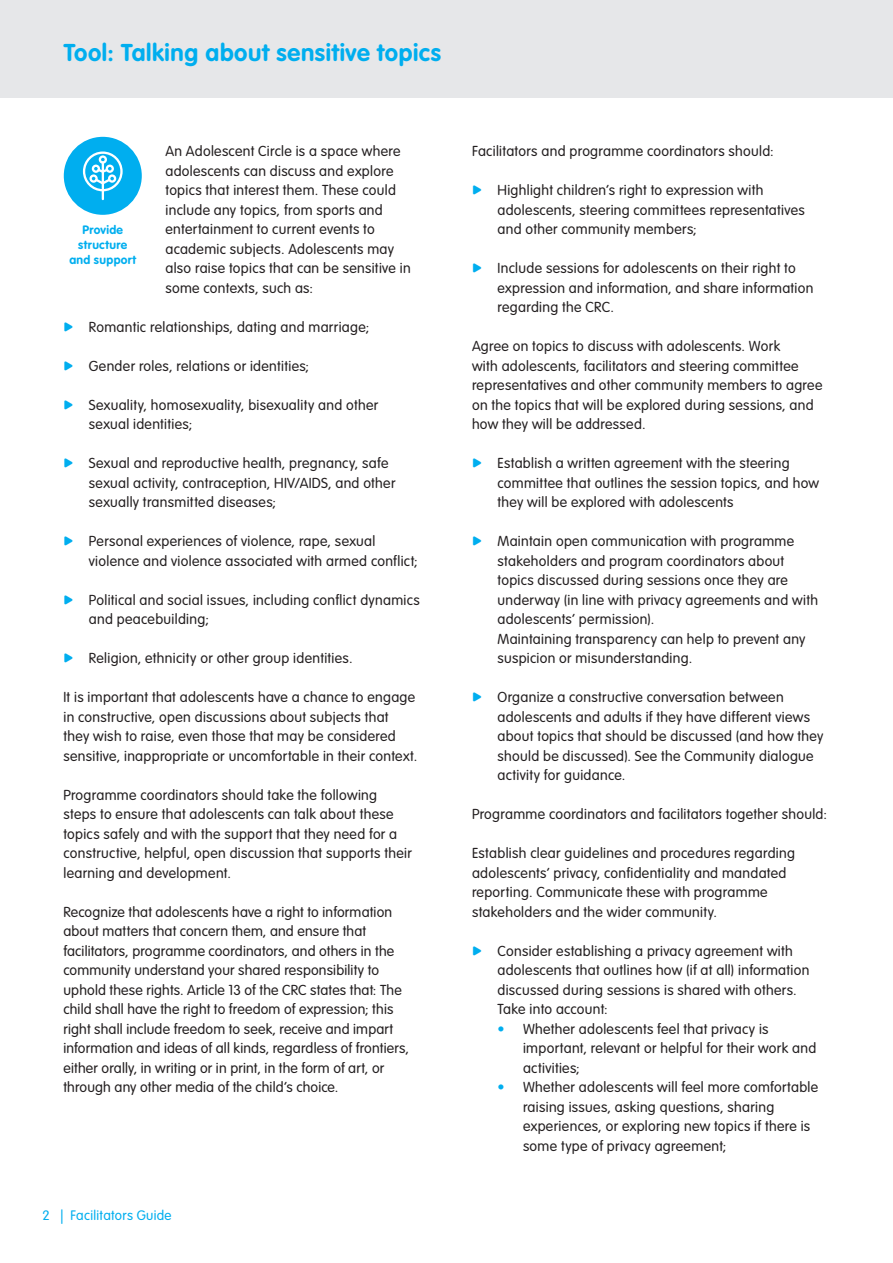
<style>
.page{position:relative;width:893px;height:1263px;background:#fff}
.page>*{position:absolute;margin:0;border:0;box-sizing:border-box;transform-origin:0 0}
.t1{font:700 24px "VAG Rounded";letter-spacing:.025em;color:#00aeef}
.t2{font:300 14.25px/19.5px "VAG Rounded";letter-spacing:.02em;color:#231f20}
.t3{font:300 13.5px "VAG Rounded";letter-spacing:.025em;color:#00aeef}
.t4{font:700 12px/15px "VAG Rounded";letter-spacing:.03em;color:#00aeef;text-align:center}
.s1{color:#00aeef}
</style>
<div class="page">
<div style="left:64px;top:137px;width:78px;height:78px;background:#00aeef;border-radius:50%"></div>
<hr style="left:102px;top:161px;width:2px;height:39px;background:#fff">
<svg style="left:83px;top:151px;width:40px;height:40px"></svg>
<div style="left:0;top:0;width:893px;height:98px;background:#e6e7e9"></div>
<h1 class="t1" style="left:64px;top:38px;width:379px">Tool: Talking about sensitive topics</h1>
<p class="t2" style="left:165px;top:142px;width:247px">An Adolescent Circle is a space where adolescents can discuss and explore topics that interest them. These could include any topics, from sports and entertainment to current events to academic subjects. Adolescents may also raise topics that can be sensitive in some contexts, such as:</p>
<p class="t2" style="left:63px;top:318px;width:307px"><span class="s1">•</span> Romantic relationships, dating and marriage;</p>
<p class="t2" style="left:63px;top:357px;width:247px"><span class="s1">•</span> Gender roles, relations or identities;</p>
<p class="t2" style="left:89px;top:396px;width:291px;text-indent:-26px"><span class="s1">•</span> Sexuality, homosexuality, bisexuality and other sexual identities;</p>
<p class="t2" style="left:89px;top:454px;width:308px;text-indent:-26px"><span class="s1">•</span> Sexual and reproductive health, pregnancy, safe sexual activity, contraception, HIV/AIDS, and other sexually transmitted diseases;</p>
<p class="t2" style="left:89px;top:532px;width:330px;text-indent:-26px"><span class="s1">•</span> Personal experiences of violence, rape, sexual violence and violence associated with armed conflict;</p>
<p class="t2" style="left:89px;top:591px;width:332px;text-indent:-26px"><span class="s1">•</span> Political and social issues, including conflict dynamics and peacebuilding;</p>
<p class="t2" style="left:63px;top:649px;width:291px"><span class="s1">•</span> Religion, ethnicity or other group identities.</p>
<p class="t2" style="left:63px;top:688px;width:355px">It is important that adolescents have a chance to engage in constructive, open discussions about subjects that they wish to raise, even those that may be considered sensitive, inappropriate or uncomfortable in their context.</p>
<p class="t2" style="left:63px;top:785px;width:350px">Programme coordinators should take the following steps to ensure that adolescents can talk about these topics safely and with the support that they need for a constructive, helpful, open discussion that supports their learning and development.</p>
<p class="t2" style="left:63px;top:902px;width:347px">Recognize that adolescents have a right to information about matters that concern them, and ensure that facilitators, programme coordinators, and others in the community understand your shared responsibility to uphold these rights. Article 13 of the CRC states that: The child shall have the right to freedom of expression; this right shall include freedom to seek, receive and impart information and ideas of all kinds, regardless of frontiers, either orally, in writing or in print, in the form of art, or through any other media of the child’s choice.</p>
<p class="t4" style="left:69px;top:223px;width:68px">Provide structure and support</p>
<p class="t3" style="left:43px;top:1208px;width:131px">2 | Facilitators Guide</p>
<p class="t2" style="left:472px;top:142px;width:303px">Facilitators and programme coordinators should:</p>
<p class="t2" style="left:497px;top:181px;width:309px;text-indent:-26px"><span class="s1">•</span> Highlight children’s right to expression with adolescents, steering committees representatives and other community members;</p>
<p class="t2" style="left:497px;top:259px;width:317px;text-indent:-26px"><span class="s1">•</span> Include sessions for adolescents on their right to expression and information, and share information regarding the CRC.</p>
<p class="t2" style="left:472px;top:337px;width:352px">Agree on topics to discuss with adolescents. Work<br>with adolescents, facilitators and steering committee representatives and other community members to agree on the topics that will be explored during sessions, and how they will be addressed.</p>
<p class="t2" style="left:497px;top:454px;width:323px;text-indent:-26px"><span class="s1">•</span> Establish a written agreement with the steering committee that outlines the session topics, and how they will be explored with adolescents</p>
<p class="t2" style="left:497px;top:532px;width:322px;text-indent:-26px"><span class="s1">•</span> Maintain open communication with programme stakeholders and program coordinators about topics discussed during sessions once they are underway (in line with privacy agreements and with adolescents’ permission).<br>Maintaining transparency can help to prevent any suspicion or misunderstanding.</p>
<p class="t2" style="left:497px;top:688px;width:327px;text-indent:-26px"><span class="s1">•</span> Organize a constructive conversation between adolescents and adults if they have different views about topics that should be discussed (and how they should be discussed). See the Community dialogue activity for guidance.</p>
<p class="t2" style="left:472px;top:805px;width:356px">Programme coordinators and facilitators together should:</p>
<p class="t2" style="left:472px;top:844px;width:325px">Establish clear guidelines and procedures regarding adolescents’ privacy, confidentiality and mandated reporting. Communicate these with programme stakeholders and the wider community.</p>
<p class="t2" style="left:497px;top:941px;width:313px;text-indent:-26px"><span class="s1">•</span> Consider establishing a privacy agreement with adolescents that outlines how (if at all) information discussed during sessions is shared with others.<br>Take into account:</p>
<p class="t2" style="left:523px;top:1019px;width:295px;text-indent:-26px"><span class="s1">•</span> Whether adolescents feel that privacy is important, relevant or helpful for their work and activities;</p>
<p class="t2" style="left:523px;top:1078px;width:297px;text-indent:-26px"><span class="s1">•</span> Whether adolescents will feel more comfortable raising issues, asking questions, sharing experiences, or exploring new topics if there is some type of privacy agreement;</p>
</div>
